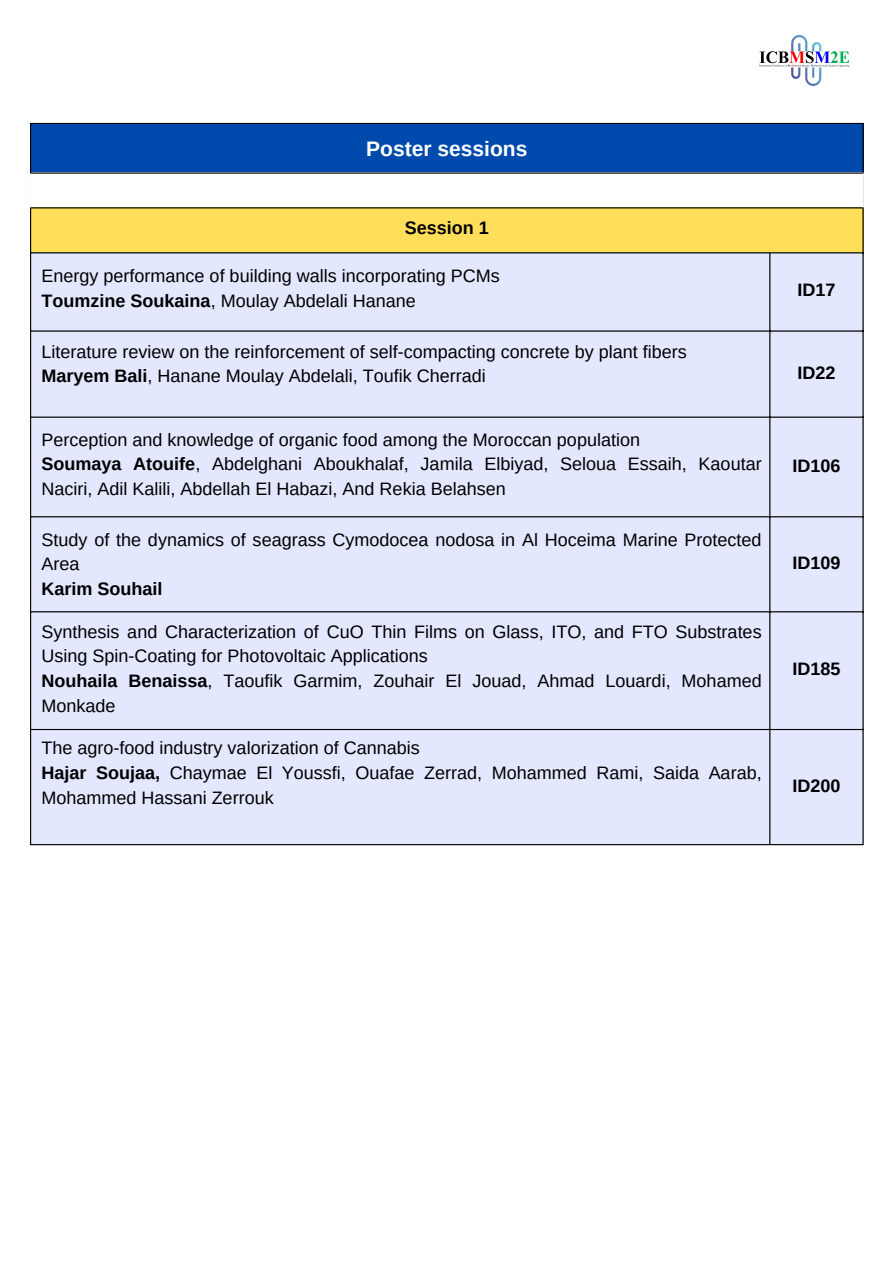
<style>
.page{position:relative;width:894px;height:1264px;background:#fff}
.page>*{position:absolute;margin:0;border:0;box-sizing:border-box;transform-origin:0 0}
.t1{font:700 21px "Arimo";color:#fff}
.t2{font:18px/24.8px "Arimo";color:#000}
.t3{font:700 18px "Arimo";color:#000}
.s1{font-weight:700}
</style>
<div class="page">
<div style="left:30px;top:123px;width:833px;height:50px;background:#004aad"></div>
<div style="left:30px;top:208px;width:833px;height:45px;background:#ffde59"></div>
<div style="left:31px;top:253px;width:831px;height:591px;background:#e3e8ff"></div>
<hr style="left:30px;top:124px;width:1px;height:48px;background:#000">
<hr style="left:30px;top:208px;width:1px;height:636px;background:#000">
<hr style="left:769px;top:253px;width:1px;height:591px;background:#000">
<hr style="left:862px;top:124px;width:1px;height:48px;background:#000">
<hr style="left:862px;top:208px;width:1px;height:636px;background:#000">
<hr style="left:30px;top:123px;width:833px;height:1px;background:#000">
<hr style="left:30px;top:172px;width:833px;height:2px;background:#000">
<hr style="left:30px;top:207px;width:833px;height:1px;background:#000">
<hr style="left:30px;top:252px;width:833px;height:1px;background:#000">
<hr style="left:30px;top:330px;width:833px;height:1px;background:#000">
<hr style="left:30px;top:416px;width:833px;height:1px;background:#000">
<hr style="left:30px;top:516px;width:833px;height:1px;background:#000">
<hr style="left:30px;top:611px;width:833px;height:1px;background:#000">
<hr style="left:30px;top:729px;width:833px;height:1px;background:#000">
<hr style="left:30px;top:844px;width:833px;height:1px;background:#000">
<img style="left:759px;top:36px;width:91px;height:49px">
<p class="t1" style="left:366px;top:136px;width:162px">Poster sessions</p>
<p class="t3" style="left:404px;top:218px;width:85px">Session 1</p>
<p class="t2" style="left:41px;top:263px;width:459px">Energy performance of building walls incorporating PCMs<br><span class="s1">Toumzine Soukaina</span>, Moulay Abdelali Hanane</p>
<h1 class="t2" style="left:41px;top:339px;width:646px">Literature review on the reinforcement of self-compacting concrete by plant fibers<br><span class="s1">Maryem Bali</span>, Hanane Moulay Abdelali, Toufik Cherradi</h1>
<h1 class="t2" style="left:41px;top:427px;width:721px">Perception and knowledge of organic food among the Moroccan population<br><span class="s1">Soumaya Atouife</span>, Abdelghani Aboukhalaf, Jamila Elbiyad, Seloua Essaih, Kaoutar<br>Naciri, Adil Kalili, Abdellah El Habazi, And Rekia Belahsen</h1>
<h1 class="t2" style="left:41px;top:527px;width:721px">Study of the dynamics of seagrass Cymodocea nodosa in Al Hoceima Marine Protected<br>Area<br><span class="s1">Karim Souhail</span></h1>
<h1 class="t2" style="left:41px;top:619px;width:721px">Synthesis and Characterization of CuO Thin Films on Glass, ITO, and FTO Substrates Using Spin-Coating for Photovoltaic Applications<br><span class="s1">Nouhaila Benaissa</span>, Taoufik Garmim, Zouhair El Jouad, Ahmad Louardi, Mohamed Monkade</h1>
<h1 class="t2" style="left:41px;top:735px;width:721px">The agro-food industry valorization of Cannabis<br><span class="s1">Hajar Soujaa,</span> Chaymae El Youssfi, Ouafae Zerrad, Mohammed Rami, Saida Aarab,<br>Mohammed Hassani Zerrouk</h1>
<p class="t3" style="left:797px;top:280px;width:39px">ID17</p>
<p class="t3" style="left:797px;top:362px;width:39px">ID22</p>
<p class="t3" style="left:792px;top:455px;width:50px">ID106</p>
<p class="t3" style="left:792px;top:553px;width:50px">ID109</p>
<p class="t3" style="left:792px;top:659px;width:50px">ID185</p>
<p class="t3" style="left:792px;top:775px;width:50px">ID200</p>
</div>
